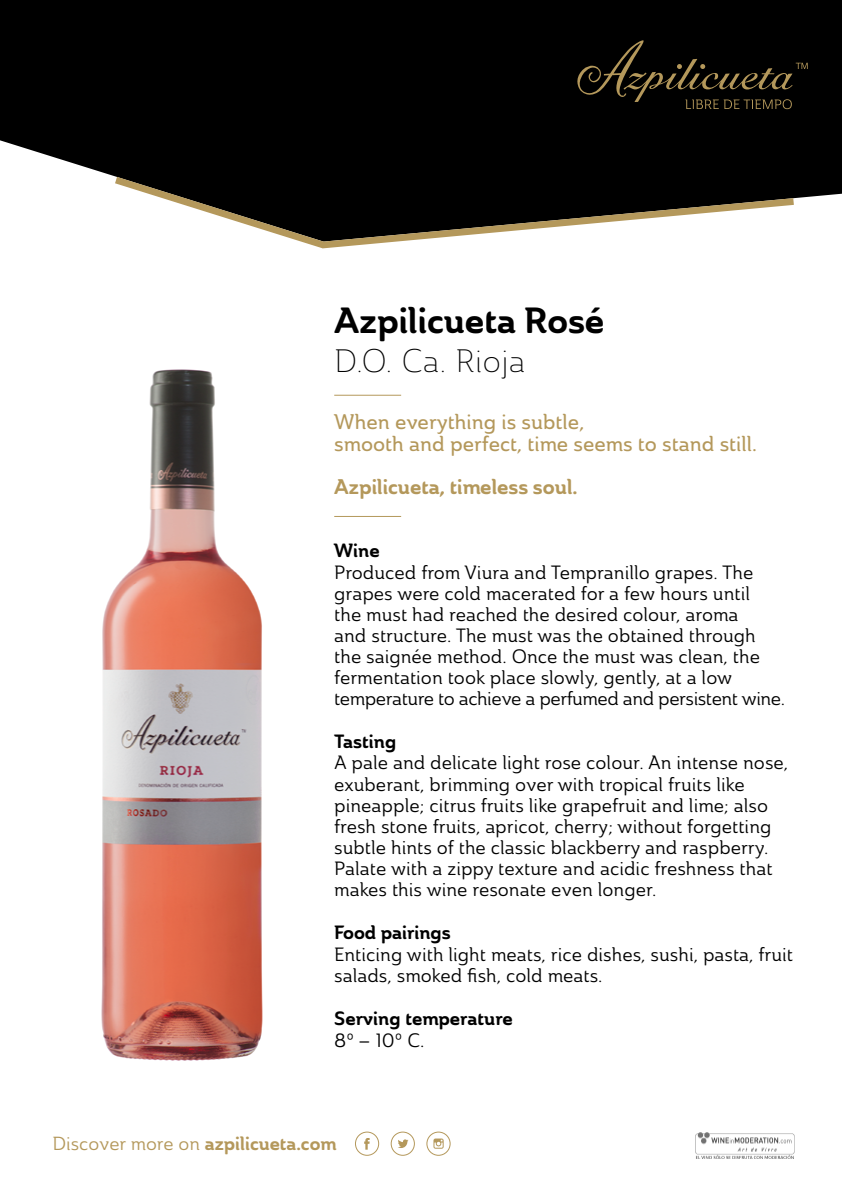
<style>
.page{position:relative;width:842px;height:1191px;background:#fff}
.page>*{position:absolute;margin:0;border:0;box-sizing:border-box;transform-origin:0 0}
.t1{font:36px "Ainslie Nor Bol";color:#000}
.t2{font:32px "Ainslie Nor Lig";color:#000}
.t3{font:21px/21.4px "Ainslie Nor Med";color:#b4985b}
.t4{font:21px "Ainslie Nor Bol";color:#b4985b}
.t5{font:19px/21px "Ainslie Nor Reg";color:#000}
.t6{font:19px "Ainslie Nor Bol";color:#000}
.t7{font:18.8px "Ainslie Nor Bol";color:#b4985b}
.s1{font-family:"Ainslie Nor Reg"}
</style>
<div class="page">
<div style="left:0;top:0;width:842px;height:199px;background:#000"></div>
<svg style="left:575px;top:39px;width:233px;height:70px;background:#15110a"></svg>
<svg style="left:115px;top:177px;width:679px;height:71px"></svg>
<div style="left:355px;top:1131px;width:24px;height:24px;border:1px solid #b4985b;border-radius:50%"></div>
<svg style="left:364px;top:1138px;width:6px;height:11px"></svg>
<div style="left:427px;top:1131px;width:23px;height:24px;border:1px solid #b4985b;border-radius:50%"></div>
<svg style="left:433px;top:1138px;width:11px;height:10px"></svg>
<div style="left:391px;top:1131px;width:24px;height:24px;border:1px solid #b4985b;border-radius:50%"></div>
<svg style="left:398px;top:1139px;width:10px;height:9px"></svg>
<hr style="left:334px;top:516px;width:67px;height:1px;background:#b4985b">
<hr style="left:334px;top:395px;width:67px;height:1px;background:#b4985b">
<img style="left:101px;top:369px;width:162px;height:692px">
<img style="left:695px;top:1132px;width:100px;height:27px">
<h1 class="t1" style="left:334px;top:295px;width:272px">Azpilicueta Rosé</h1>
<h2 class="t2" style="left:334px;top:342px;width:193px">D.O. Ca. Rioja</h2>
<p class="t3" style="left:334px;top:411px;width:424px">When everything is subtle,<br>smooth and perfect, time seems to stand still.</p>
<p class="t4" style="left:334px;top:472px;width:245px">Azpilicueta, timeless soul.</p>
<p class="t6" style="left:334px;top:537px;width:47px">Wine</p>
<p class="t5" style="left:334px;top:561px;width:452px">Produced from Viura and Tempranillo grapes. The grapes were cold macerated for a few hours until<br>the must had reached the desired colour, aroma<br>and structure. The must was the obtained through the saignée method. Once the must was clean, the fermentation took place slowly, gently, at a low temperature to achieve a perfumed and persistent wine.</p>
<p class="t6" style="left:334px;top:728px;width:63px">Tasting</p>
<p class="t5" style="left:334px;top:752px;width:455px">A pale and delicate light rose colour. An intense nose, exuberant, brimming over with tropical fruits like pineapple; citrus fruits like grapefruit and lime; also fresh stone fruits, apricot, cherry; without forgetting subtle hints of the classic blackberry and raspberry.<br>Palate with a zippy texture and acidic freshness that makes this wine resonate even longer.</p>
<p class="t6" style="left:334px;top:919px;width:118px">Food pairings</p>
<p class="t5" style="left:334px;top:943px;width:460px;line-height:21.6px">Enticing with light meats, rice dishes, sushi, pasta, fruit salads, smoked fish, cold meats.</p>
<p class="t6" style="left:334px;top:1006px;width:180px">Serving temperature</p>
<p class="t5" style="left:334px;top:1029px;width:92px">8º – 10º C.</p>
<p class="t7" style="left:52px;top:1130px;width:285px"><span class="s1">Discover more on</span> azpilicueta.com</p>
</div>
